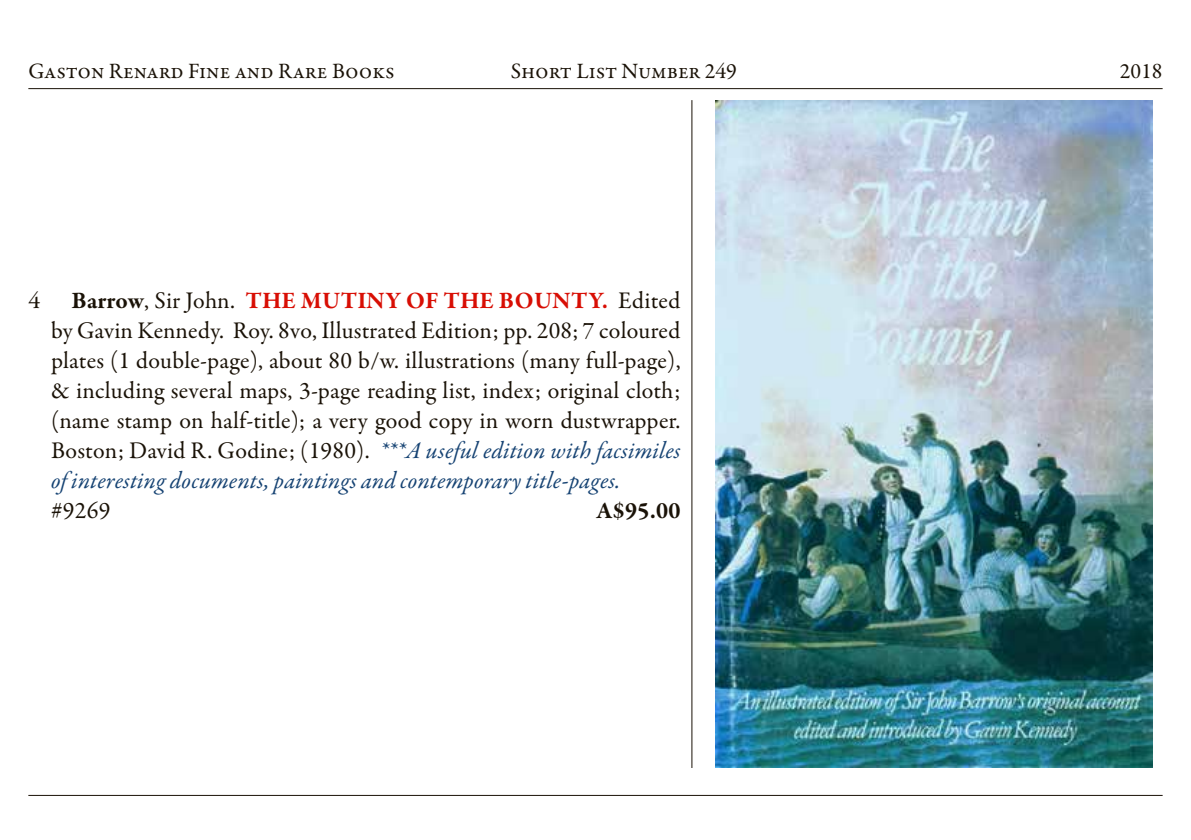
<style>
.page{position:relative;width:1191px;height:840px;background:#fff}
.page>*{position:absolute;margin:0;border:0;box-sizing:border-box;transform-origin:0 0}
.t1{font:24px/30px "Garamond Premr Pro";letter-spacing:.005em;color:#1a1207}
.t2{font:700 24px "Garamond Premr Pro";color:#1a1207}
.t3{font:22px "Garamond Premr Pro";color:#1a1207}
.s1{font-weight:700}
.s2{font-weight:700;color:#d80e04}
.s3{font-style:italic;color:#164373}
</style>
<div class="page">
<hr style="left:28px;top:88px;width:1134px;height:1px;background:#1a1207">
<hr style="left:28px;top:794px;width:1134px;height:1px;background:#1a1207">
<hr style="left:691px;top:100px;width:1px;height:667px;background:#1a1207">
<img style="left:716px;top:100px;width:437px;height:667px">
<p class="t3" style="left:28px;top:57px;width:368px">Gaston Renard Fine and Rare Books</p>
<p class="t3" style="left:511px;top:57px;width:228px">Short List Number 249</p>
<p class="t3" style="left:1119px;top:57px;width:44px">2018</p>
<p class="t1" style="left:28px;top:285px;width:13px">4</p>
<p class="t1" style="left:51px;top:285px;width:631px;text-indent:20px"><span class="s1">Barrow</span>, Sir John. <span class="s2">THE MUTINY OF THE BOUNTY.</span> Edited by Gavin Kennedy. Roy. 8vo, Illustrated Edition; pp. 208; 7 coloured plates (1 double-page), about 80 b/w. illustrations (many full-page), &amp; including several maps, 3-page reading list, index; original cloth; (name stamp on half-title); a very good copy in worn dustwrapper.<br>Boston; David R. Godine; (1980). <span class="s3">***A useful edition with facsimiles of interesting documents, paintings and contemporary title-pages. </span>#9269</p>
<p class="t2" style="left:596px;top:495px;width:86px">A$95.00</p>
</div>
